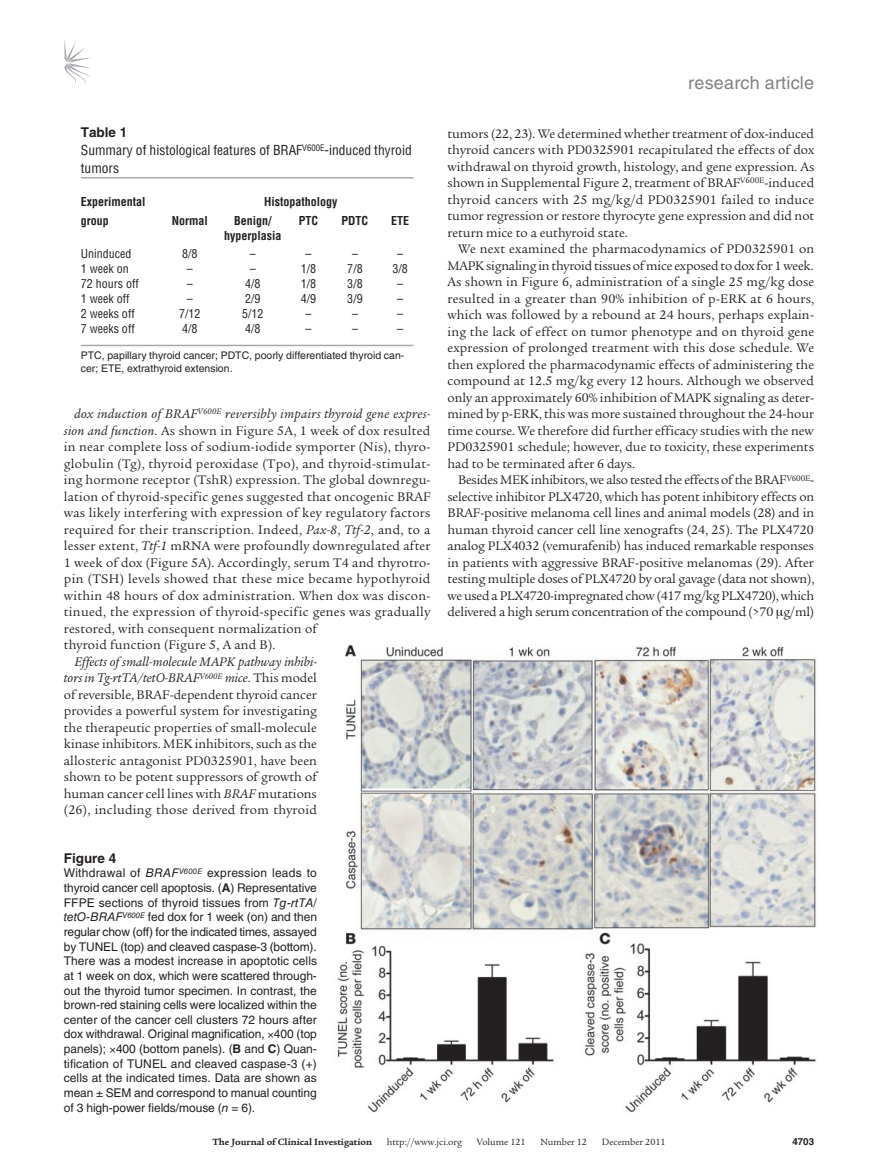
<style>
.page{position:relative;width:878px;height:1175px;background:#fff}
.page>*{position:absolute;margin:0;border:0;box-sizing:border-box;transform-origin:0 0}
.t1{font:18px "Helvetica LT Std";letter-spacing:.01em;color:#808285}
.t2{font:13.5px/16.5px "Legacy Serif Std";letter-spacing:.015em;color:#231f20;text-align:justify}
.t3{font:condensed 13.5px/18px "Helvetica LT Std";color:#231f20}
.t4{font:700 13.5px "Helvetica LT Std";color:#231f20}
.t5{font:12px/14.7px "Helvetica LT Std";letter-spacing:-.01em;color:#231f20;text-align:justify}
.t6{font:condensed 12px "Helvetica LT Std";color:#231f20}
.t7{font:700 condensed 12px "Helvetica LT Std";color:#231f20}
.t8{font:10.5px/13.2px "Helvetica LT Std";color:#231f20}
.t9{font:9.75px "Legacy Serif Std";color:#231f20}
.t10{font:700 9.75px "Legacy Serif Std";color:#231f20}
.t11{font:700 9.75px "Helvetica LT Std";color:#231f20}
.s1{font-weight:700;font-stretch:normal}
.s2{font-style:italic}
.s3{font-weight:700}
</style>
<div class="page">
<svg style="left:64px;top:40px;width:27px;height:45px"></svg>
<hr style="left:81px;top:177px;width:332px;height:1px;background:#a8a9ad">
<hr style="left:81px;top:345px;width:332px;height:1px;background:#a8a9ad">
<img style="left:337px;top:644px;width:481px;height:469px">
<p class="t3" style="left:81px;top:123px;width:332px"><span class="s1">Table 1<br></span>Summary of histological features of BRAF<sup>V600E</sup>-induced thyroid tumors</p>
<p class="t7" style="left:81px;top:194px;width:66px">Experimental</p>
<p class="t7" style="left:264px;top:194px;width:75px">Histopathology</p>
<p class="t7" style="left:81px;top:213px;width:29px">group</p>
<p class="t7" style="left:172px;top:213px;width:37px">Normal</p>
<p class="t7" style="left:234px;top:213px;width:39px">Benign/</p>
<p class="t7" style="left:299px;top:213px;width:21px">PTC</p>
<p class="t7" style="left:341px;top:213px;width:28px">PDTC</p>
<p class="t7" style="left:391px;top:213px;width:19px">ETE</p>
<p class="t7" style="left:224px;top:228px;width:59px">hyperplasia</p>
<p class="t6" style="left:81px;top:246px;width:52px">Uninduced</p>
<p class="t6" style="left:182px;top:246px;width:17px">8/8</p>
<p class="t6" style="left:250px;top:246px;width:7px">–</p>
<p class="t6" style="left:305px;top:246px;width:7px">–</p>
<p class="t6" style="left:352px;top:246px;width:7px">–</p>
<p class="t6" style="left:397px;top:246px;width:7px">–</p>
<p class="t6" style="left:81px;top:261px;width:49px">1 week on</p>
<p class="t6" style="left:187px;top:261px;width:7px">–</p>
<p class="t6" style="left:250px;top:261px;width:7px">–</p>
<p class="t6" style="left:301px;top:261px;width:17px">1/8</p>
<p class="t6" style="left:347px;top:261px;width:17px">7/8</p>
<p class="t6" style="left:392px;top:261px;width:17px">3/8</p>
<p class="t6" style="left:81px;top:276px;width:59px">72 hours off</p>
<p class="t6" style="left:187px;top:276px;width:7px">–</p>
<p class="t6" style="left:245px;top:276px;width:17px">4/8</p>
<p class="t6" style="left:301px;top:276px;width:17px">1/8</p>
<p class="t6" style="left:347px;top:276px;width:17px">3/8</p>
<p class="t6" style="left:397px;top:276px;width:7px">–</p>
<p class="t6" style="left:81px;top:291px;width:50px">1 week off</p>
<p class="t6" style="left:187px;top:291px;width:7px">–</p>
<p class="t6" style="left:245px;top:291px;width:17px">2/9</p>
<p class="t6" style="left:301px;top:291px;width:17px">4/9</p>
<p class="t6" style="left:347px;top:291px;width:17px">3/9</p>
<p class="t6" style="left:397px;top:291px;width:7px">–</p>
<p class="t6" style="left:81px;top:306px;width:55px">2 weeks off</p>
<p class="t6" style="left:179px;top:306px;width:23px">7/12</p>
<p class="t6" style="left:242px;top:306px;width:23px">5/12</p>
<p class="t6" style="left:305px;top:306px;width:7px">–</p>
<p class="t6" style="left:352px;top:306px;width:7px">–</p>
<p class="t6" style="left:397px;top:306px;width:7px">–</p>
<p class="t6" style="left:81px;top:321px;width:55px">7 weeks off</p>
<p class="t6" style="left:182px;top:321px;width:17px">4/8</p>
<p class="t6" style="left:245px;top:321px;width:17px">4/8</p>
<p class="t6" style="left:305px;top:321px;width:7px">–</p>
<p class="t6" style="left:352px;top:321px;width:7px">–</p>
<p class="t6" style="left:397px;top:321px;width:7px">–</p>
<p class="t8" style="left:81px;top:349px;width:325px">PTC, papillary thyroid cancer; PDTC, poorly differentiated thyroid can&shy;cer; ETE, extrathyroid extension.</p>
<p class="t2" style="left:64px;top:406px;width:368px;text-align:left;text-indent:11px"><span class="s2">dox induction of BRAF</span><sup>V600E</sup> <span class="s2">reversibly impairs thyroid gene expres&shy;sion and function</span>. As shown in Figure 5A, 1 week of dox resulted in near complete loss of sodium-iodide symporter (Nis), thyro&shy;globulin (Tg), thyroid peroxidase (Tpo), and thyroid-stimulat&shy;ing hormone receptor (TshR) expression. The global downregu&shy;lation of thyroid-specific genes suggested that oncogenic BRAF was likely interfering with expression of key regulatory factors required for their transcription. Indeed, <span class="s2">Pax-8</span>, <span class="s2">Ttf-2</span>, and, to a lesser extent, <span class="s2">Ttf-1</span> mRNA were profoundly downregulated after 1 week of dox (Figure 5A). Accordingly, serum T4 and thyrotro&shy;pin (TSH) levels showed that these mice became hypothyroid within 48 hours of dox administration. When dox was discon&shy;tinued, the expression of thyroid-specific genes was gradually restored, with consequent normalization of<br>thyroid function (Figure 5, A and B).</p>
<p class="t2" style="left:64px;top:653px;width:255px;text-indent:11px"><span class="s2">Effects of small-molecule MAPK pathway inhibi&shy;tors in Tg-rtTA/tetO-BRAF</span><sup>V600E</sup> <span class="s2">mice</span>. This model of reversible, BRAF-dependent thyroid cancer provides a powerful system for investigating the therapeutic properties of small-molecule kinase inhibitors. MEK inhibitors, such as the allosteric antagonist PD0325901, have been shown to be potent suppressors of growth of human cancer cell lines with <span class="s2">BRAF</span> mutations (26), including those derived from thyroid</p>
<p class="t4" style="left:64px;top:850px;width:54px">Figure 4</p>
<p class="t5" style="left:64px;top:866px;width:255px">Withdrawal of <span class="s2">BRAF</span><sup>V600E</sup> expression leads to thyroid cancer cell apoptosis. (<span class="s3">A</span>) Representative FFPE sections of thyroid tissues from <span class="s2">Tg-rtTA/ tetO-BRAF</span><sup>V600E</sup> fed dox for 1 week (on) and then regular chow (off) for the indicated times, assayed by TUNEL (top) and cleaved caspase-3 (bottom).<br>There was a modest increase in apoptotic cells at 1 week on dox, which were scattered through&shy;out the thyroid tumor specimen. In contrast, the brown-red staining cells were localized within the center of the cancer cell clusters 72 hours after dox withdrawal. Original magnification, 400 (top panels); 400 (bottom panels). (<span class="s3">B</span> and <span class="s3">C</span>) Quan&shy;tification of TUNEL and cleaved caspase-3 (+) cells at the indicated times. Data are shown as mean ± SEM and correspond to manual counting of 3 high-power fields/mouse (<span class="s2">n</span> = 6).</p>
<h1 class="t1" style="left:688px;top:73px;width:127px">research article</h1>
<p class="t2" style="left:447px;top:125px;width:368px">tumors (22, 23). We determined whether treatment of dox-induced thyroid cancers with PD0325901 recapitulated the effects of dox withdrawal on thyroid growth, histology, and gene expression. As shown in Supplemental Figure 2, treatment of BRAF<sup>V600E</sup>-induced thyroid cancers with 25 mg/kg/d PD0325901 failed to induce tumor regression or restore thyrocyte gene expression and did not return mice to a euthyroid state.</p>
<p class="t2" style="left:447px;top:241px;width:368px;text-indent:11px">We next examined the pharmacodynamics of PD0325901 on MAPK signaling in thyroid tissues of mice exposed to dox for 1 week.<br>As shown in Figure 6, administration of a single 25 mg/kg dose resulted in a greater than 90% inhibition of p-ERK at 6 hours, which was followed by a rebound at 24 hours, perhaps explain&shy;ing the lack of effect on tumor phenotype and on thyroid gene expression of prolonged treatment with this dose schedule. We then explored the pharmacodynamic effects of administering the compound at 12.5 mg/kg every 12 hours. Although we observed only an approximately 60% inhibition of MAPK signaling as deter&shy;mined by p-ERK, this was more sustained throughout the 24-hour time course. We therefore did further efficacy studies with the new PD0325901 schedule; however, due to toxicity, these experiments had to be terminated after 6 days.</p>
<p class="t2" style="left:447px;top:472px;width:368px;text-indent:11px">Besides MEK inhibitors, we also tested the effects of the BRAF<sup>V600E&shy;</sup>selective inhibitor PLX4720, which has potent inhibitory effects on BRAF-positive melanoma cell lines and animal models (28) and in human thyroid cancer cell line xenografts (24, 25). The PLX4720 analog PLX4032 (vemurafenib) has induced remarkable responses in patients with aggressive BRAF-positive melanomas (29). After testing multiple doses of PLX4720 by oral gavage (data not shown), we used a PLX4720-impregnated chow (417 mg/kg PLX4720), which delivered a high serum concentration of the compound (&gt;70 g/ml)</p>
<p class="t10" style="left:212px;top:1135px;width:161px">The Journal of Clinical Investigation</p>
<p class="t9" style="left:387px;top:1136px;width:77px">http://www.jci.org</p>
<p class="t9" style="left:476px;top:1136px;width:50px">Volume 121</p>
<p class="t9" style="left:540px;top:1136px;width:48px">Number 12</p>
<p class="t9" style="left:601px;top:1136px;width:65px">December 2011</p>
<p class="t11" style="left:792px;top:1135px;width:23px">4703</p>
</div>
